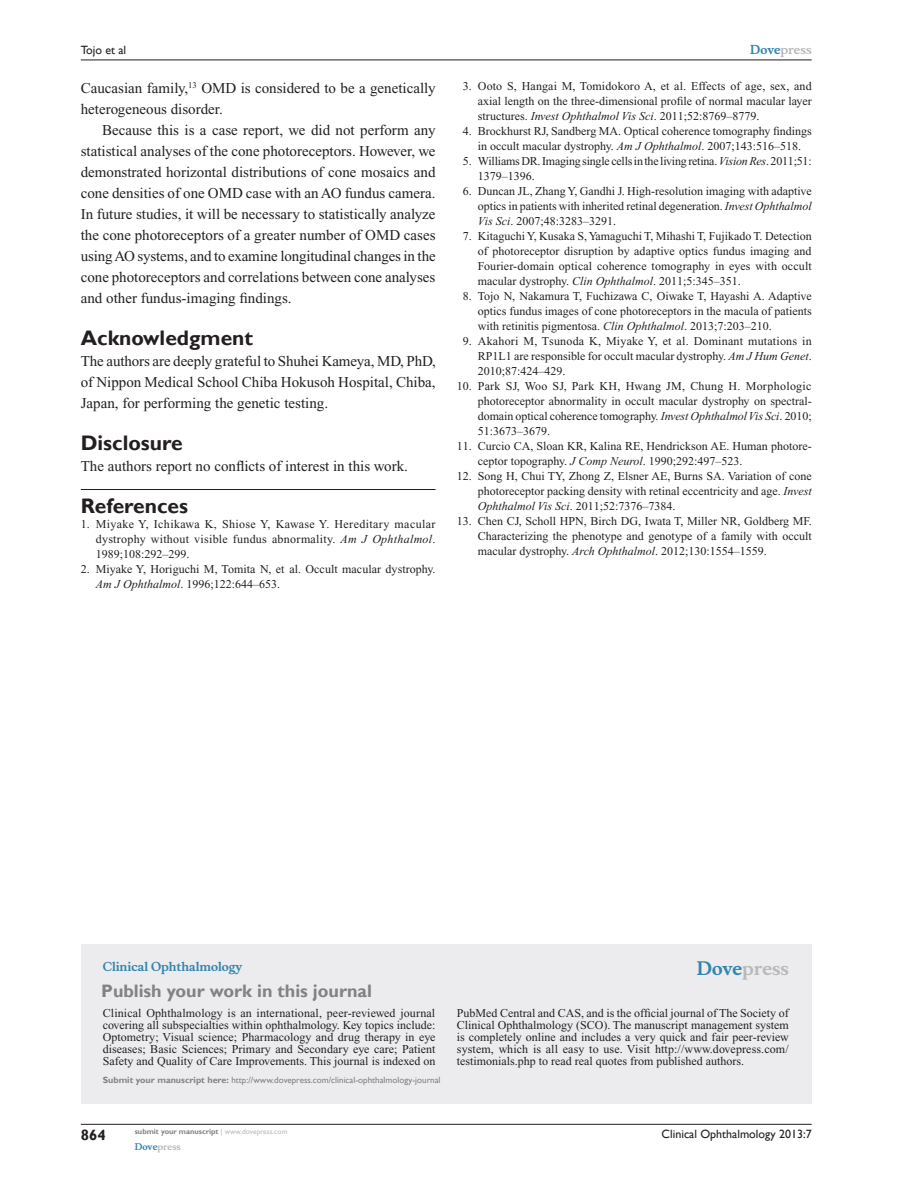
<style>
.page{position:relative;width:918px;height:1188px;background:#fff}
.page>*{position:absolute;margin:0;border:0;box-sizing:border-box;transform-origin:0 0}
.RefH{font:700 21px "Gill Sans";color:#231f20}
.PromBx-H1{font:700 18px "Gill Sans";color:#808285}
.PromBx-Brand{font:700 18px "Musee";color:#b8b9bc}
.Tx{font:15px/21px "Times New Roman";color:#231f20}
.TxF{font:15px/21px "Times New Roman";color:#231f20;text-align:justify}
.t1{font:700 15px "Gill Sans";color:#231f20}
.RefNL2{font:12px/15px "Times New Roman";color:#231f20;text-align:justify}
.PromBx-Tx{font:12px/12px "Times New Roman";color:#231f20;text-align:justify}
.RefNL1{font:12px/15px "Times New Roman";color:#231f20;text-align:justify}
.RefNL2-2{font:12px/15px "Times New Roman";letter-spacing:-.02em;color:#231f20}
.t2{font:12px "Gill Sans";color:#231f20}
.PromBx-JrnlName{font:700 12px "Musee";color:#3485ae}
.t3{font:700 12px "Musee";color:#b8b9bc}
.PromBx-SubmitMssWebA{font:9px "Gill Sans";color:#808285}
.t4{font:700 9px "Musee";color:#b8b9bc}
.t5{font:700 7.5px "Gill Sans";color:#808285}
.s1{font-style:italic}
.s2{color:#3485ae}
.s3{font-weight:700}
.s4{font-weight:400;color:#b8b9bc}
</style>
<div class="page">
<div style="left:81px;top:944px;width:731px;height:159px;background:#ececee"></div>
<hr style="left:81px;top:489px;width:355px;height:1px;background:#231f20">
<hr style="left:81px;top:1124px;width:731px;height:1px;background:#231f20">
<hr style="left:81px;top:60px;width:731px;height:1px;background:#231f20">
<p class="t2" style="left:81px;top:43px;width:47px">Tojo et al</p>
<p class="Tx" style="left:81px;top:77px;width:356px">Caucasian family,<sup>13</sup> OMD is considered to be a genetically heterogeneous disorder.</p>
<p class="Tx" style="left:81px;top:119px;width:356px;text-align:justify;text-indent:21px">Because this is a case report, we did not perform any statistical analyses of the cone photoreceptors. However, we demonstrated horizontal distributions of cone mosaics and cone densities of one OMD case with an AO fundus camera.<br>In future studies, it will be necessary to statistically analyze the cone photoreceptors of a greater number of OMD cases using AO systems, and to examine longitudinal changes in the cone photoreceptors and correlations between cone analyses and other fundus-imaging findings.</p>
<h1 class="RefH" style="left:81px;top:325px;width:174px">Acknowledgment</h1>
<p class="TxF" style="left:81px;top:350px;width:357px">The authors are deeply grateful to Shuhei Kameya, MD, PhD, of Nippon Medical School Chiba Hokusoh Hospital, Chiba, Japan, for performing the genetic testing.</p>
<h1 class="RefH" style="left:81px;top:430px;width:103px">Disclosure</h1>
<p class="TxF" style="left:81px;top:455px;width:329px">The authors report no conflicts of interest in this work.</p>
<p class="RefH" style="left:81px;top:493px;width:109px">References</p>
<p class="RefNL1" style="left:96px;top:516px;width:341px;text-indent:-15px">1. Miyake Y, Ichikawa K, Shiose Y, Kawase Y. Hereditary macular dystrophy without visible fundus abnormality. <span class="s1">Am J Ophthalmol</span>.<br>1989;108:292–299.</p>
<p class="RefNL1" style="left:96px;top:561px;width:341px;text-indent:-15px">2. Miyake Y, Horiguchi M, Tomita N, et al. Occult macular dystrophy.<br><span class="s1">Am J Ophthalmol</span>. 1996;122:644–653.</p>
<p class="t3" style="left:750px;top:43px;width:63px"><span class="s2">Dove</span>press</p>
<p class="RefNL2" style="left:478px;top:79px;width:335px;text-indent:-15px">3. Ooto S, Hangai M, Tomidokoro A, et al. Effects of age, sex, and axial length on the three-dimensional profile of normal macular layer structures. <span class="s1">Invest Ophthalmol Vis Sci</span>. 2011;52:8769–8779.</p>
<p class="RefNL2" style="left:463px;top:124px;width:350px;text-align:center">4. Brockhurst RJ, Sandberg MA. Optical coherence tomography findings in occult macular dystrophy. <span class="s1">Am J Ophthalmol</span>. 2007;143:516–518.</p>
<p class="RefNL2-2" style="left:478px;top:154px;width:335px;text-indent:-15px">5. Williams DR. Imaging single cells in the living retina. <span class="s1">Vision Res</span>. 2011;51:<br>1379–1396.</p>
<p class="RefNL2" style="left:478px;top:184px;width:335px;text-indent:-15px">6. Duncan JL, Zhang Y, Gandhi J. High-resolution imaging with adaptive optics in patients with inherited retinal degeneration. <span class="s1">Invest Ophthalmol Vis Sci</span>. 2007;48:3283–3291.</p>
<p class="RefNL2" style="left:478px;top:229px;width:335px;text-indent:-15px">7. Kitaguchi Y, Kusaka S, Yamaguchi T, Mihashi T, Fujikado T. Detection of photoreceptor disruption by adaptive optics fundus imaging and Fourier-domain optical coherence tomography in eyes with occult macular dystrophy. <span class="s1">Clin Ophthalmol</span>. 2011;5:345–351.</p>
<p class="RefNL2" style="left:478px;top:289px;width:335px;text-indent:-15px">8. Tojo N, Nakamura T, Fuchizawa C, Oiwake T, Hayashi A. Adaptive optics fundus images of cone photoreceptors in the macula of patients with retinitis pigmentosa. <span class="s1">Clin Ophthalmol</span>. 2013;7:203–210.</p>
<p class="RefNL2" style="left:478px;top:334px;width:335px;text-indent:-15px">9. Akahori M, Tsunoda K, Miyake Y, et al. Dominant mutations in RP1L1 are responsible for occult macular dystrophy. <span class="s1">Am J Hum Genet</span>.<br>2010;87:424–429.</p>
<p class="RefNL2" style="left:478px;top:379px;width:335px;text-indent:-21px">10. Park SJ, Woo SJ, Park KH, Hwang JM, Chung H. Morphologic photoreceptor abnormality in occult macular dystrophy on spectral&shy;domain optical coherence tomography. <span class="s1">Invest Ophthalmol Vis Sci</span>. 2010; 51:3673–3679.</p>
<p class="RefNL2" style="left:478px;top:439px;width:335px;text-indent:-21px">11. Curcio CA, Sloan KR, Kalina RE, Hendrickson AE. Human photore&shy;ceptor topography. <span class="s1">J Comp Neurol</span>. 1990;292:497–523.</p>
<p class="RefNL2" style="left:478px;top:469px;width:335px;text-indent:-21px">12. Song H, Chui TY, Zhong Z, Elsner AE, Burns SA. Variation of cone photoreceptor packing density with retinal eccentricity and age. <span class="s1">Invest Ophthalmol Vis Sci</span>. 2011;52:7376–7384.</p>
<p class="RefNL2" style="left:478px;top:514px;width:335px;text-indent:-21px">13. Chen CJ, Scholl HPN, Birch DG, Iwata T, Miller NR, Goldberg MF.<br>Characterizing the phenotype and genotype of a family with occult macular dystrophy. <span class="s1">Arch Ophthalmol</span>. 2012;130:1554–1559.</p>
<p class="PromBx-JrnlName" style="left:103px;top:959px;width:141px">Clinical Ophthalmology</p>
<p class="PromBx-H1" style="left:101px;top:980px;width:272px">Publish your work in this journal</p>
<p class="PromBx-Brand" style="left:697px;top:958px;width:94px"><span class="s2">Dove</span>press</p>
<p class="PromBx-Tx" style="left:103px;top:1007px;width:334px">Clinical Ophthalmology is an international, peer-reviewed journal covering all subspecialties within ophthalmology. Key topics include:<br>Optometry; Visual science; Pharmacology and drug therapy in eye diseases; Basic Sciences; Primary and Secondary eye care; Patient Safety and Quality of Care Improvements. This journal is indexed on</p>
<p class="PromBx-Tx" style="left:457px;top:1007px;width:333px">PubMed Central and CAS, and is the official journal of The Society of Clinical Ophthalmology (SCO). The manuscript management system is completely online and includes a very quick and fair peer-review system, which is all easy to use. Visit http://www.dovepress.com/ testimonials.php to read real quotes from published authors.</p>
<p class="PromBx-SubmitMssWebA" style="left:103px;top:1075px;width:339px"><span class="s3">Submit your manuscript here:</span> http://www.dovepress.com/clinical-ophthalmology-journal</p>
<p class="t1" style="left:81px;top:1126px;width:26px">864</p>
<p class="t5" style="left:135px;top:1127px;width:154px">submit your manuscript <span class="s4">| www.dovepress.com</span></p>
<p class="t4" style="left:135px;top:1141px;width:48px"><span class="s2">Dove</span>press</p>
<p class="t2" style="left:662px;top:1127px;width:152px">Clinical Ophthalmology 2013:7</p>
</div>
